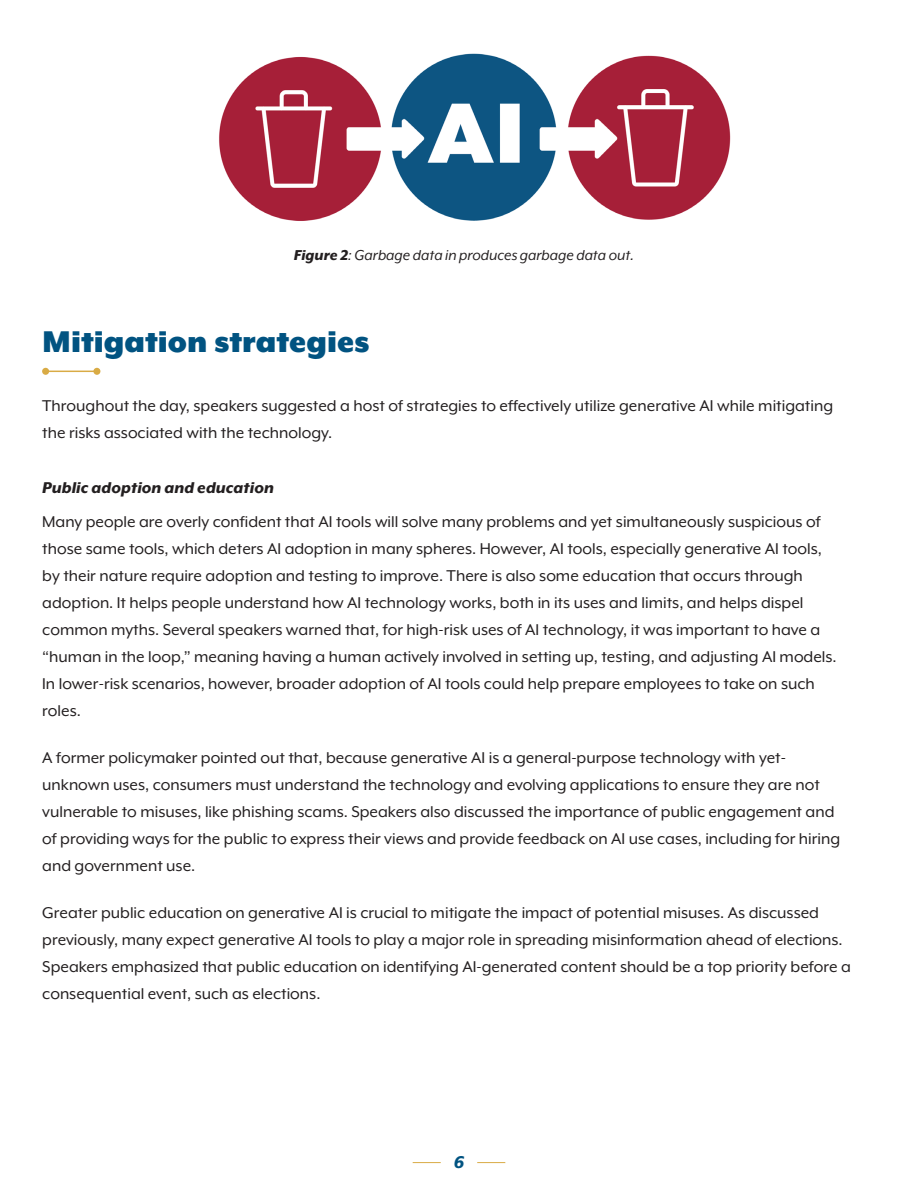
<style>
.page{position:relative;width:918px;height:1188px;background:#fff}
.page>*{position:absolute;margin:0;border:0;box-sizing:border-box;transform-origin:0 0}
.t1{font:900 34.5px "Mr Eaves XL Mod OT";color:#015381}
.t2{font:italic 800 19.5px "Mr Eaves XL Mod OT";color:#015381}
.t3{font:18px/27px "Mr Eaves XL Mod OT";color:#231f20}
.t4{font:italic 800 18px "Mr Eaves XL Mod OT";color:#231f20}
.t5{font:italic 16.5px "Mr Eaves XL Mod OT";color:#231f20}
.s1{font-weight:800}
</style>
<div class="page">
<svg style="left:477px;top:1162px;width:28px;height:1px"></svg>
<svg style="left:413px;top:1162px;width:28px;height:1px"></svg>
<img style="left:219px;top:54px;width:512px;height:167px">
<div style="left:42px;top:368px;width:7px;height:7px;background:#d9ab45;border-radius:50%"></div>
<hr style="left:46px;top:371px;width:51px;height:1px;background:#d9ab45">
<div style="left:93px;top:368px;width:7px;height:7px;background:#d9ab45;border-radius:50%"></div>
<p class="t5" style="left:294px;top:246px;width:342px"><span class="s1">Figure 2</span>: Garbage data in produces garbage data out.</p>
<h1 class="t1" style="left:42px;top:322px;width:329px">Mitigation strategies</h1>
<p class="t3" style="left:42px;top:392px;width:792px">Throughout the day, speakers suggested a host of strategies to effectively utilize generative AI while mitigating the risks associated with the technology.</p>
<p class="t4" style="left:42px;top:479px;width:233px">Public adoption and education</p>
<p class="t3" style="left:42px;top:508px;width:796px">Many people are overly confdent that AI tools will solve many problems and yet simultaneously suspicious of those same tools, which deters AI adoption in many spheres. However, AI tools, especially generative AI tools, by their nature require adoption and testing to improve. There is also some education that occurs through adoption. It helps people understand how AI technology works, both in its uses and limits, and helps dispel common myths. Several speakers warned that, for high-risk uses of AI technology, it was important to have a “human in the loop,” meaning having a human actively involved in setting up, testing, and adjusting AI models.<br>In lower-risk scenarios, however, broader adoption of AI tools could help prepare employees to take on such roles.</p>
<p class="t3" style="left:42px;top:744px;width:800px">A former policymaker pointed out that, because generative AI is a general-purpose technology with yet&shy;unknown uses, consumers must understand the technology and evolving applications to ensure they are not vulnerable to misuses, like phishing scams. Speakers also discussed the importance of public engagement and of providing ways for the public to express their views and provide feedback on AI use cases, including for hiring and government use.</p>
<p class="t3" style="left:42px;top:900px;width:810px">Greater public education on generative AI is crucial to mitigate the impact of potential misuses. As discussed previously, many expect generative AI tools to play a major role in spreading misinformation ahead of elections.<br>Speakers emphasized that public education on identifying AI-generated content should be a top priority before a consequential event, such as elections.</p>
<p class="t2" style="left:454px;top:1152px;width:12px">6</p>
</div>
